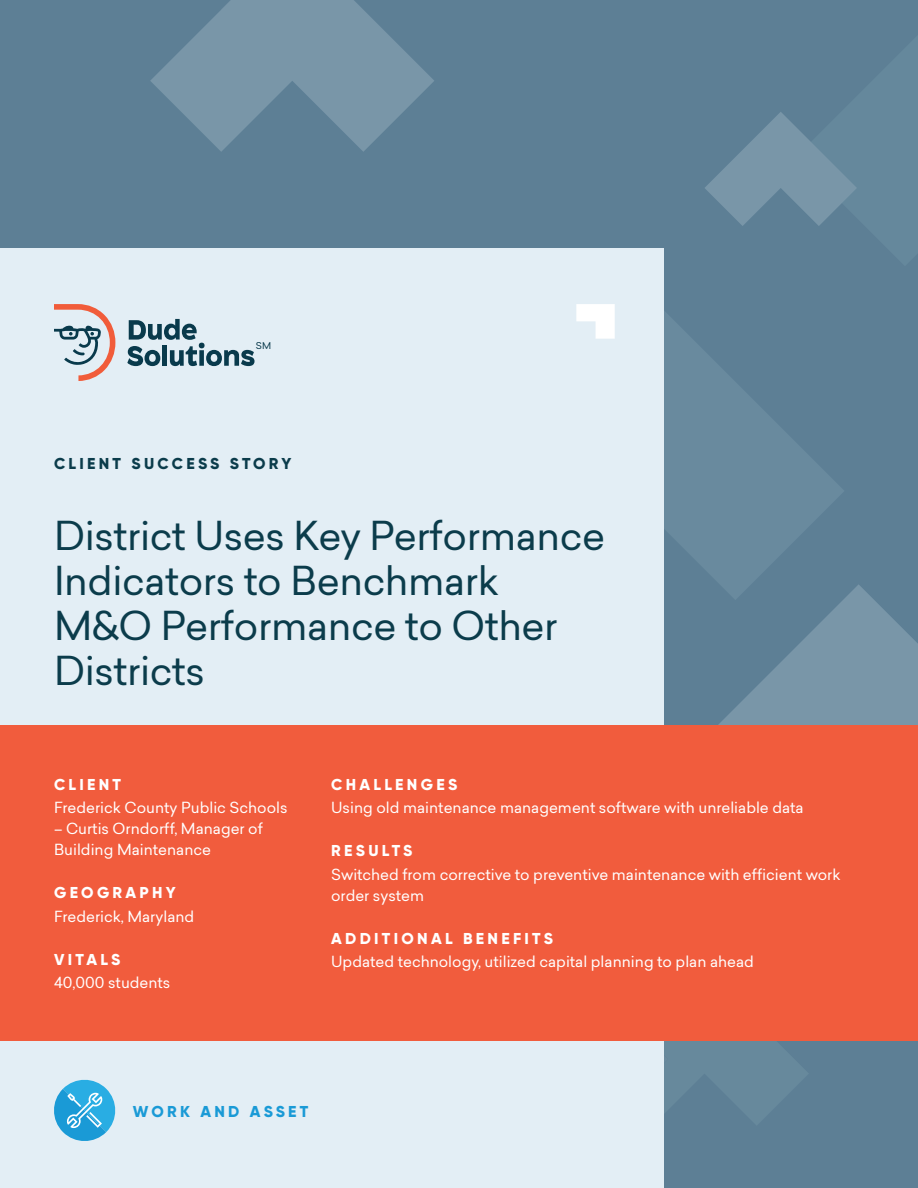
<style>
.page{position:relative;width:918px;height:1188px;background:#5d7f95}
.page>*{position:absolute;margin:0;border:0;box-sizing:border-box;transform-origin:0 0}
.t1{font:39px/45px "Sailec";letter-spacing:-.01em;color:#0b3c4b}
.t2{font:800 15.75px "Gilroy";letter-spacing:.21em;color:#fff}
.t3{font:800 15.75px "Gilroy";letter-spacing:.21em;color:#0b3c4b}
.t4{font:800 15.75px "Gilroy";letter-spacing:.21em;color:#1a9ad6}
.t5{font:15px/21px "Sailec";color:#fff}
.t6{font:9.3px "Sailec";color:#093a4c}
</style>
<div class="page">
<svg style="left:664px;top:311px;width:180px;height:273px;fill:#698a9e"></svg>
<svg style="left:150px;top:0;width:284px;height:152px"></svg>
<svg style="left:718px;top:584px;width:200px;height:141px"></svg>
<svg style="left:705px;top:112px;width:152px;height:114px"></svg>
<svg style="left:664px;top:1040px;width:145px;height:22px"></svg>
<div style="left:0;top:248px;width:664px;height:940px;background:#e3eef5"></div>
<div style="left:0;top:725px;width:918px;height:315px;background:#f15c3d"></div>
<svg style="left:54px;top:304px;width:61px;height:77px"></svg>
<svg style="left:127px;top:319px;width:128px;height:47px"></svg>
<svg style="left:576px;top:304px;width:39px;height:35px"></svg>
<svg style="left:54px;top:1079px;width:62px;height:62px"></svg>
<p class="t6" style="left:256px;top:339px;width:17px">SM</p>
<p class="t3" style="left:54px;top:454px;width:239px">CLIENT SUCCESS STORY</p>
<h1 class="t1" style="left:54px;top:512px;width:553px">District Uses Key Performance<br>Indicators to Benchmark<br>M&amp;O Performance to Other<br>Districts</h1>
<p class="t2" style="left:54px;top:774px;width:69px">CLIENT</p>
<p class="t5" style="left:54px;top:797px;width:235px">Frederick County Public Schools</p>
<p class="t5" style="left:54px;top:818px;width:210px">– Curtis Orndorff, Manager of<br>Building Maintenance</p>
<p class="t2" style="left:54px;top:883px;width:123px">GEOGRAPHY</p>
<p class="t5" style="left:54px;top:905px;width:142px">Frederick, Maryland</p>
<p class="t2" style="left:54px;top:950px;width:68px">VITALS</p>
<p class="t5" style="left:54px;top:972px;width:118px">40,000 students</p>
<p class="t2" style="left:331px;top:774px;width:127px">CHALLENGES</p>
<p class="t5" style="left:331px;top:797px;width:474px">Using old maintenance management software with unreliable data</p>
<p class="t2" style="left:331px;top:841px;width:83px">RESULTS</p>
<p class="t5" style="left:331px;top:863px;width:511px">Switched from corrective to preventive maintenance with efficient work order system</p>
<p class="t2" style="left:331px;top:929px;width:223px">ADDITIONAL BENEFITS</p>
<p class="t5" style="left:331px;top:951px;width:424px">Updated technology, utilized capital planning to plan ahead</p>
<p class="t4" style="left:133px;top:1102px;width:177px">WORK AND ASSET</p>
</div>
